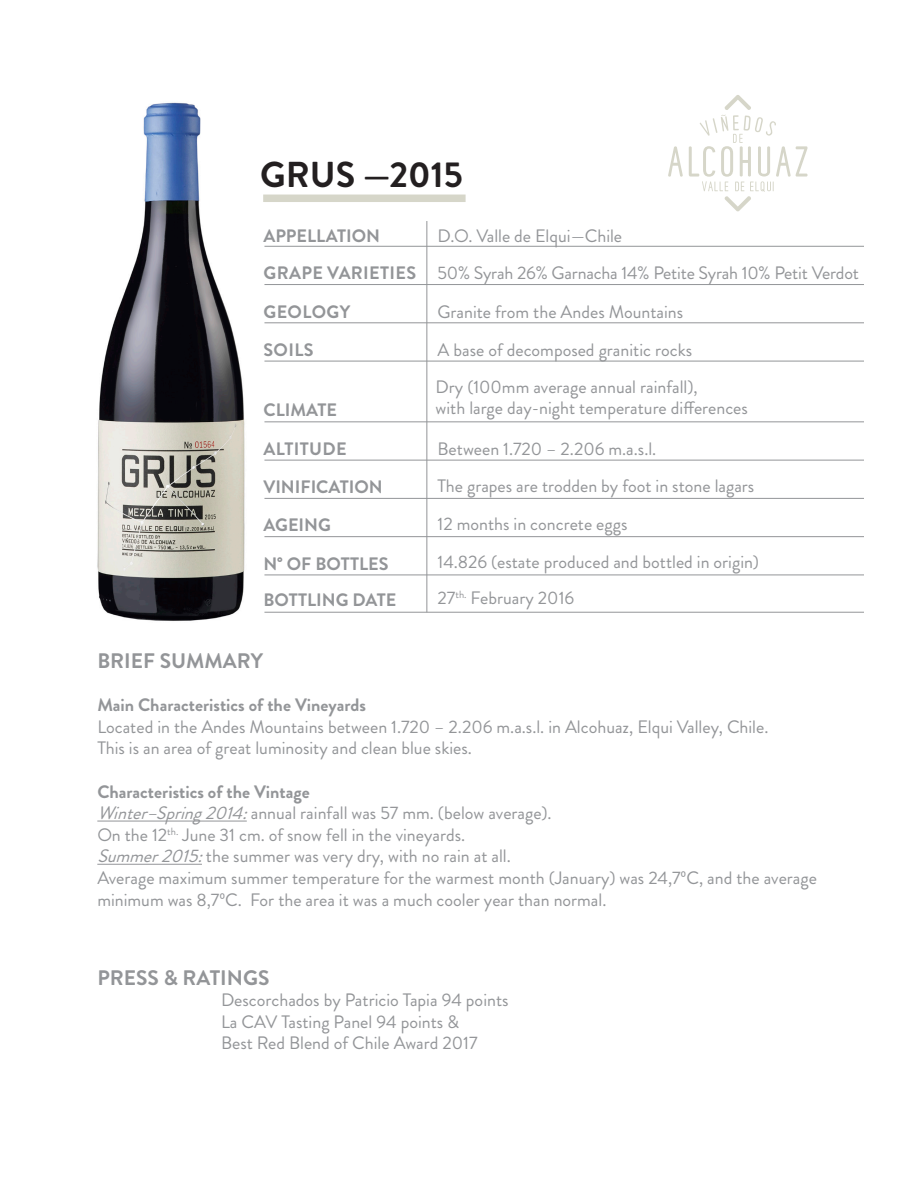
<style>
.page{position:relative;width:918px;height:1188px;background:#fff}
.page>*{position:absolute;margin:0;border:0;box-sizing:border-box;transform-origin:0 0}
.t1{font:700 36px "Brandon Grotesque";color:#231f20}
.t2{font:700 21px "Brandon Grotesque";color:#939598}
.t3{font:18px/21.6px "Brandon Grotesque";color:#939598}
.t4{font:700 18px "Brandon Grotesque";color:#939598}
.t5{font:700 18px "Brandon Grotesque";letter-spacing:.02em;color:#939598}
.s1{font-style:italic}
</style>
<div class="page">
<svg style="left:668px;top:95px;width:140px;height:116px"></svg>
<hr style="left:264px;top:246px;width:600px;height:1px;background:#939598">
<hr style="left:264px;top:284px;width:600px;height:1px;background:#939598">
<hr style="left:264px;top:322px;width:600px;height:1px;background:#939598">
<hr style="left:264px;top:361px;width:600px;height:1px;background:#939598">
<hr style="left:264px;top:421px;width:600px;height:1px;background:#939598">
<hr style="left:264px;top:460px;width:600px;height:1px;background:#939598">
<hr style="left:264px;top:498px;width:600px;height:1px;background:#939598">
<hr style="left:264px;top:536px;width:600px;height:1px;background:#939598">
<hr style="left:264px;top:575px;width:600px;height:1px;background:#939598">
<hr style="left:264px;top:612px;width:600px;height:1px;background:#939598">
<hr style="left:97px;top:821px;width:150px;height:1px;background:#939598">
<hr style="left:97px;top:864px;width:105px;height:1px;background:#939598">
<hr style="left:426px;top:221px;width:1px;height:391px;background:#939598">
<div style="left:263px;top:195px;width:203px;height:7px;background:#d6d6c9"></div>
<img style="left:97px;top:102px;width:148px;height:519px">
<p class="t1" style="left:260px;top:149px;width:204px">GRUS —2015</p>
<p class="t4" style="left:263px;top:223px;width:118px">APPELLATION</p>
<p class="t5" style="left:264px;top:260px;width:154px">GRAPE VARIETIES</p>
<p class="t5" style="left:264px;top:299px;width:88px">GEOLOGY</p>
<p class="t4" style="left:264px;top:337px;width:52px">SOILS</p>
<p class="t4" style="left:263px;top:397px;width:75px">CLIMATE</p>
<p class="t5" style="left:264px;top:436px;width:85px">ALTITUDE</p>
<p class="t4" style="left:263px;top:474px;width:121px">VINIFICATION</p>
<p class="t4" style="left:263px;top:513px;width:69px">AGEING</p>
<p class="t4" style="left:263px;top:551px;width:127px">N° OF BOTTLES</p>
<p class="t3" style="left:438px;top:225px;width:186px">D.O. Valle de Elqui—Chile</p>
<p class="t3" style="left:438px;top:263px;width:423px">50% Syrah 26% Garnacha 14% Petite Syrah 10% Petit Verdot</p>
<p class="t3" style="left:438px;top:301px;width:247px">Granite from the Andes Mountains</p>
<p class="t3" style="left:438px;top:339px;width:256px">A base of decomposed granitic rocks</p>
<p class="t3" style="left:436px;top:376px;width:264px">Dry (100mm average annual rainfall),</p>
<p class="t3" style="left:436px;top:397px;width:314px">with large day-night temperature differences</p>
<p class="t3" style="left:438px;top:438px;width:220px">Between 1.720 – 2.206 m.a.s.l.</p>
<p class="t3" style="left:438px;top:475px;width:318px">The grapes are trodden by foot in stone lagars</p>
<p class="t3" style="left:438px;top:513px;width:191px">12 months in concrete eggs</p>
<p class="t3" style="left:438px;top:551px;width:323px">14.826 (estate produced and bottled in origin)</p>
<p class="t4" style="left:263px;top:588px;width:135px">BOTTLING DATE</p>
<p class="t3" style="left:438px;top:588px;width:138px">27<sup>th.</sup> February 2016</p>
<p class="t2" style="left:97px;top:646px;width:167px">BRIEF SUMMARY</p>
<p class="t4" style="left:97px;top:692px;width:270px">Main Characteristics of the Vineyards</p>
<p class="t3" style="left:97px;top:716px;width:673px">Located in the Andes Mountains between 1.720 – 2.206 m.a.s.l. in Alcohuaz, Elqui Valley, Chile.</p>
<p class="t3" style="left:97px;top:738px;width:376px">This is an area of great luminosity and clean blue skies.</p>
<p class="t4" style="left:97px;top:779px;width:214px">Characteristics of the Vintage</p>
<p class="t3" style="left:97px;top:803px;width:456px"><span class="s1">Winter–Spring2014:</span>annual rainfall was 57 mm. (below average).</p>
<p class="t3" style="left:97px;top:824px;width:369px">On the 12<sup>th.</sup> June 31 cm. of snow fell in the vineyards.</p>
<p class="t3" style="left:97px;top:846px;width:415px"><span class="s1">Summer2015:</span>the summer was very dry, with no rain at all.</p>
<p class="t3" style="left:97px;top:867px;width:721px">Average maximum summer temperature for the warmest month (January) was 24,7ºC, and the average minimum was 8,7ºC. For the area it was a much cooler year than normal.</p>
<p class="t2" style="left:97px;top:963px;width:174px">PRESS &amp; RATINGS</p>
<p class="t3" style="left:221px;top:990px;width:289px">Descorchados by Patricio Tapia 94 points</p>
<p class="t3" style="left:221px;top:1011px;width:240px">La CAV Tasting Panel 94 points &amp;</p>
<p class="t3" style="left:221px;top:1033px;width:258px">Best Red Blend of Chile Award 2017</p>
</div>
